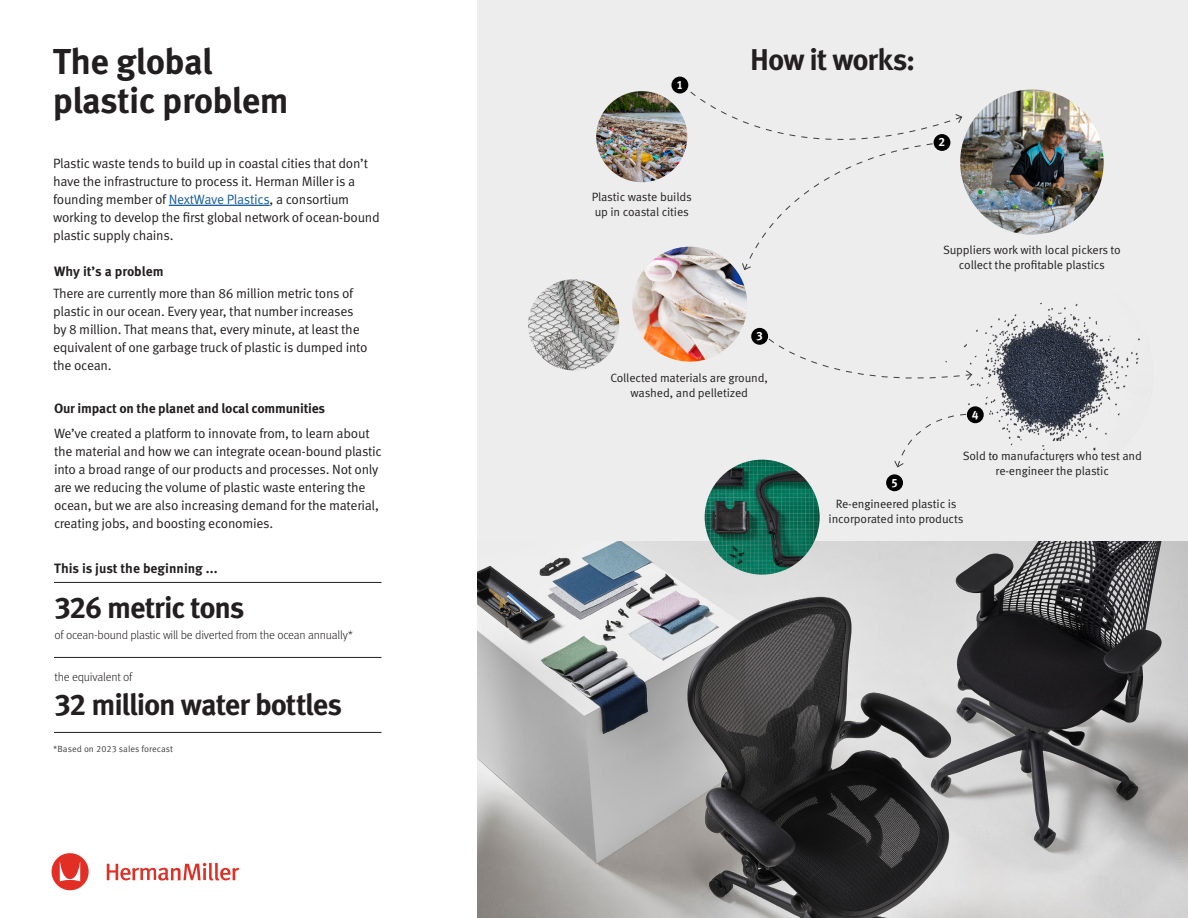
<style>
.page{position:relative;width:1188px;height:918px;background:#fff}
.page>*{position:absolute;margin:0;border:0;box-sizing:border-box;transform-origin:0 0}
.t1{font:700 36px/39px "Meta OT";letter-spacing:-.015em;color:#231f20}
.t2{font:700 30px "Meta OT";letter-spacing:-.04em;color:#231f20}
.Large_-_White{font:13.5px/18px "Meta OT Norm";letter-spacing:-.02em;color:#231f20}
.Large_-_White-2{font:700 13.5px "Meta OT";letter-spacing:-.015em;color:#231f20}
.t3{font:12px/15px "Meta OT Norm";letter-spacing:-.01em;color:#231f20;text-align:center}
.Large_-_White-3{font:300 12px "Meta OT";letter-spacing:-.015em;color:#231f20}
.t4{font:700 12px "Meta OT";color:#fff}
.t5{font:9px "Meta OT Norm";letter-spacing:.005em;color:#3e3e3f}
.s1{color:#175d9e}
</style>
<div class="page">
<div style="left:478px;top:0;width:710px;height:918px;background:#ededed"></div>
<img style="left:478px;top:541px;width:710px;height:377px">
<hr style="left:169px;top:205px;width:101px;height:1px;background:#175d9e">
<hr style="left:54px;top:582px;width:327px;height:1px;background:#231f20">
<hr style="left:54px;top:657px;width:327px;height:1px;background:#231f20">
<hr style="left:54px;top:732px;width:327px;height:1px;background:#231f20">
<svg style="left:52px;top:853px;width:37px;height:37px"></svg>
<svg style="left:107px;top:863px;width:132px;height:18px"></svg>
<img style="left:596px;top:91px;width:91px;height:91px;border-radius:46px">
<img style="left:528px;top:279px;width:91px;height:91px;border-radius:46px">
<img style="left:632px;top:247px;width:115px;height:115px;border-radius:57px">
<img style="left:705px;top:460px;width:115px;height:115px;border-radius:57px">
<img style="left:944px;top:270px;width:210px;height:209px;border-radius:105px">
<img style="left:962px;top:89px;width:142px;height:146px">
<svg style="left:681px;top:84px;width:281px;height:186px"></svg>
<svg style="left:762px;top:331px;width:210px;height:62px"></svg>
<svg style="left:894px;top:403px;width:98px;height:64px"></svg>
<div style="left:671px;top:77px;width:17px;height:16px;background:#000;border-radius:50%"></div>
<div style="left:934px;top:134px;width:16px;height:17px;background:#000;border-radius:50%"></div>
<div style="left:751px;top:328px;width:17px;height:17px;background:#000;border-radius:50%"></div>
<div style="left:967px;top:406px;width:17px;height:17px;background:#000;border-radius:50%"></div>
<div style="left:886px;top:474px;width:17px;height:17px;background:#000;border-radius:50%"></div>
<p class="t1" style="left:53px;top:43px;width:237px">The global plastic problem</p>
<p class="Large_-_White" style="left:53px;top:154px;width:328px">Plastic waste tends to build up in coastal cities that don’t have the infrastructure to process it. Herman Miller is a founding member of <span class="s1">NextWave Plastics</span>, a consortium working to develop the first global network of ocean-bound plastic supply chains.</p>
<p class="Large_-_White-2" style="left:54px;top:263px;width:111px">Why it’s a problem</p>
<p class="Large_-_White" style="left:53px;top:284px;width:316px">There are currently more than 86 million metric tons of plastic in our ocean. Every year, that number increases by 8 million. That means that, every minute, at least the equivalent of one garbage truck of plastic is dumped into the ocean.</p>
<p class="Large_-_White-2" style="left:54px;top:400px;width:273px">Our impact on the planet and local communities</p>
<p class="Large_-_White" style="left:54px;top:424px;width:329px">We’ve created a platform to innovate from, to learn about the material and how we can integrate ocean-bound plastic into a broad range of our products and processes. Not only are we reducing the volume of plastic waste entering the ocean, but we are also increasing demand for the material, creating jobs, and boosting economies.</p>
<p class="Large_-_White-2" style="left:54px;top:560px;width:165px">This is just the beginning ...</p>
<p class="t2" style="left:54px;top:588px;width:192px">326 metric tons</p>
<p class="Large_-_White-3" style="left:55px;top:627px;width:300px">of ocean-bound plastic will be diverted from the ocean annually*</p>
<p class="Large_-_White-3" style="left:55px;top:670px;width:79px">the equivalent of</p>
<p class="t2" style="left:54px;top:686px;width:290px">32 million water bottles</p>
<p class="t5" style="left:53px;top:744px;width:121px">*Based on 2023 sales forecast</p>
<p class="t4" style="left:676px;top:77px;width:8px">1</p>
<p class="t3" style="left:592px;top:189px;width:102px;text-align:left">Plastic waste builds up in coastal cities</p>
<p class="t2" style="left:750px;top:41px;width:167px">How it works:</p>
<p class="t4" style="left:756px;top:328px;width:8px">3</p>
<p class="t3" style="left:610px;top:371px;width:159px">Collected materials are ground, washed, and pelletized</p>
<p class="t4" style="left:891px;top:475px;width:8px">5</p>
<p class="t4" style="left:939px;top:135px;width:8px">2</p>
<p class="t3" style="left:943px;top:242px;width:179px">Suppliers work with local pickers to collect the profitable plastics</p>
<p class="t4" style="left:972px;top:407px;width:8px">4</p>
<p class="t3" style="left:963px;top:448px;width:181px">Sold to manufacturers who test and re-engineer the plastic</p>
<p class="t3" style="left:829px;top:496px;width:136px">Re-engineered plastic is incorporated into products</p>
</div>
